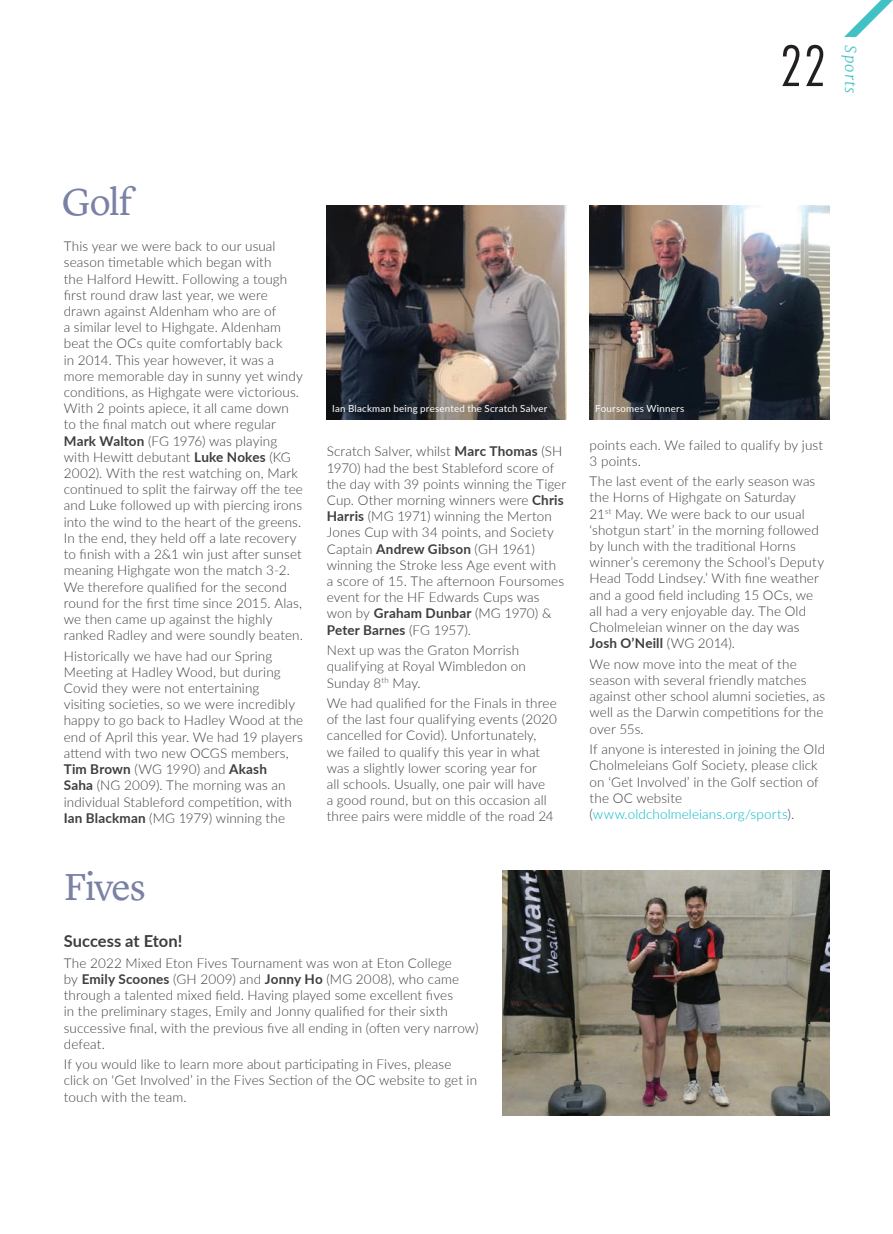
<style>
.page{position:relative;width:893px;height:1234px;background:#fff}
.page>*{position:absolute;margin:0;border:0;box-sizing:border-box;transform-origin:0 0}
.t1{font:300 condensed 54px "Futura Std";color:#231f20}
.Bold_Italics{font:39px "Lyon Text";letter-spacing:-.04em;color:#7981a4}
.Body_Copy__Without_I{font:700 16.5px "Lato";letter-spacing:-.005em;color:#3e3e3f}
.t2{font:italic 300 15px "Merriweather";letter-spacing:.075em;color:#41c1c6}
.Body_Copy__Without_I-2{font:300 13.5px/16.2px "Lato";letter-spacing:.01em;color:#3e3e3f}
.Body_Copy__Without_I-3{font:9.75px "Lato";letter-spacing:.025em;color:#fff}
.s1{font-weight:700}
.s2{color:#00b7c5}
</style>
<div class="page">
<svg style="left:844px;top:0;width:49px;height:37px"></svg>
<img style="left:327px;top:205px;width:239px;height:214px">
<img style="left:590px;top:205px;width:239px;height:214px">
<img style="left:502px;top:870px;width:327px;height:245px">
<h1 class="t1" style="left:780px;top:34px;width:48px">22</h1>
<p class="t2" style="left:860px;top:45px;width:50px;rotate:90deg">Sports</p>
<p class="Bold_Italics" style="left:62px;top:172px;width:72px">Golf</p>
<p class="Body_Copy__Without_I-2" style="left:64px;top:237px;width:241px">This year we were back to our usual season timetable which began with<br>the Halford Hewitt. Following a tough first round draw last year, we were drawn against Aldenham who are of<br>a similar level to Highgate. Aldenham beat the OCs quite comfortably back<br>in 2014. This year however, it was a more memorable day in sunny yet windy conditions, as Highgate were victorious.<br>With 2 points apiece, it all came down to the final match out where regular <span class="s1">Mark Walton</span> (FG 1976) was playing with Hewitt debutant <span class="s1">Luke Nokes</span> (KG 2002). With the rest watching on, Mark continued to split the fairway off the tee and Luke followed up with piercing irons into the wind to the heart of the greens.<br>In the end, they held off a late recovery to finish with a 2&amp;1 win just after sunset meaning Highgate won the match 3-2.<br>We therefore qualified for the second round for the first time since 2015. Alas, we then came up against the highly ranked Radley and were soundly beaten.</p>
<p class="Body_Copy__Without_I-2" style="left:64px;top:647px;width:241px">Historically we have had our Spring Meeting at Hadley Wood, but during Covid they were not entertaining visiting societies, so we were incredibly happy to go back to Hadley Wood at the end of April this year. We had 19 players attend with two new OCGS members, <span class="s1">Tim Brown</span> (WG 1990) and <span class="s1">Akash<br>Saha</span> (NG 2009). The morning was an individual Stableford competition, with <span class="s1">Ian Blackman</span> (MG 1979) winning the</p>
<p class="Bold_Italics" style="left:64px;top:856px;width:84px">Fives</p>
<p class="Body_Copy__Without_I-3" style="left:332px;top:402px;width:217px">Ian Blackman being presented the Scratch Salver</p>
<p class="Body_Copy__Without_I-3" style="left:595px;top:402px;width:91px">Foursomes Winners</p>
<p class="Body_Copy__Without_I-2" style="left:327px;top:443px;width:241px">Scratch Salver, whilst <span class="s1">Marc Thomas</span> (SH 1970) had the best Stableford score of the day with 39 points winning the Tiger Cup. Other morning winners were <span class="s1">Chris Harris</span> (MG 1971) winning the Merton Jones Cup with 34 points, and Society Captain <span class="s1">Andrew Gibson</span> (GH 1961) winning the Stroke less Age event with<br>a score of 15. The afternoon Foursomes event for the HF Edwards Cups was won by <span class="s1">Graham Dunbar</span> (MG 1970) &amp; <span class="s1">Peter Barnes</span> (FG 1957).</p>
<p class="Body_Copy__Without_I-2" style="left:327px;top:641px;width:201px">Next up was the Graton Morrish qualifying at Royal Wimbledon on<br>Sunday 8<sup>th</sup> May.</p>
<p class="Body_Copy__Without_I-2" style="left:327px;top:694px;width:232px">We had qualified for the Finals in three of the last four qualifying events (2020 cancelled for Covid). Unfortunately, we failed to qualify this year in what was a slightly lower scoring year for<br>all schools. Usually, one pair will have<br>a good round, but on this occasion all three pairs were middle of the road 24</p>
<p class="Body_Copy__Without_I-2" style="left:590px;top:436px;width:235px">points each. We failed to qualify by just<br>3 points.</p>
<p class="Body_Copy__Without_I-2" style="left:590px;top:472px;width:236px">The last event of the early season was the Horns of Highgate on Saturday<br>21<sup>st</sup> May. We were back to our usual ‘shotgun start’ in the morning followed by lunch with the traditional Horns winner’s ceremony the School’s Deputy Head Todd Lindsey.’ With fine weather and a good field including 15 OCs, we all had a very enjoyable day. The Old Cholmeleian winner on the day was <span class="s1">Josh O’Neill</span> (WG 2014).</p>
<p class="Body_Copy__Without_I-2" style="left:590px;top:655px;width:237px">We now move into the meat of the season with several friendly matches against other school alumni societies, as well as the Darwin competitions for the over 55s.</p>
<p class="Body_Copy__Without_I-2" style="left:590px;top:740px;width:237px">If anyone is interested in joining the Old Cholmeleians Golf Society, please click on ‘Get Involved’ in the Golf section of the OC website (<span class="s2">www.oldcholmeleians.org/sports</span>).</p>
<p class="Body_Copy__Without_I" style="left:64px;top:928px;width:120px">Success at Eton!</p>
<p class="Body_Copy__Without_I-2" style="left:64px;top:954px;width:416px">The 2022 Mixed Eton Fives Tournament was won at Eton College<br>by <span class="s1">Emily Scoones</span> (GH 2009) and <span class="s1">Jonny Ho</span> (MG 2008), who came through a talented mixed field. Having played some excellent fives<br>in the preliminary stages, Emily and Jonny qualified for their sixth successive final, with the previous five all ending in (often very narrow) defeat.</p>
<p class="Body_Copy__Without_I-2" style="left:64px;top:1055px;width:415px">If you would like to learn more about participating in Fives, please click on ‘Get Involved’ in the Fives Section of the OC website to get in touch with the team.</p>
</div>
